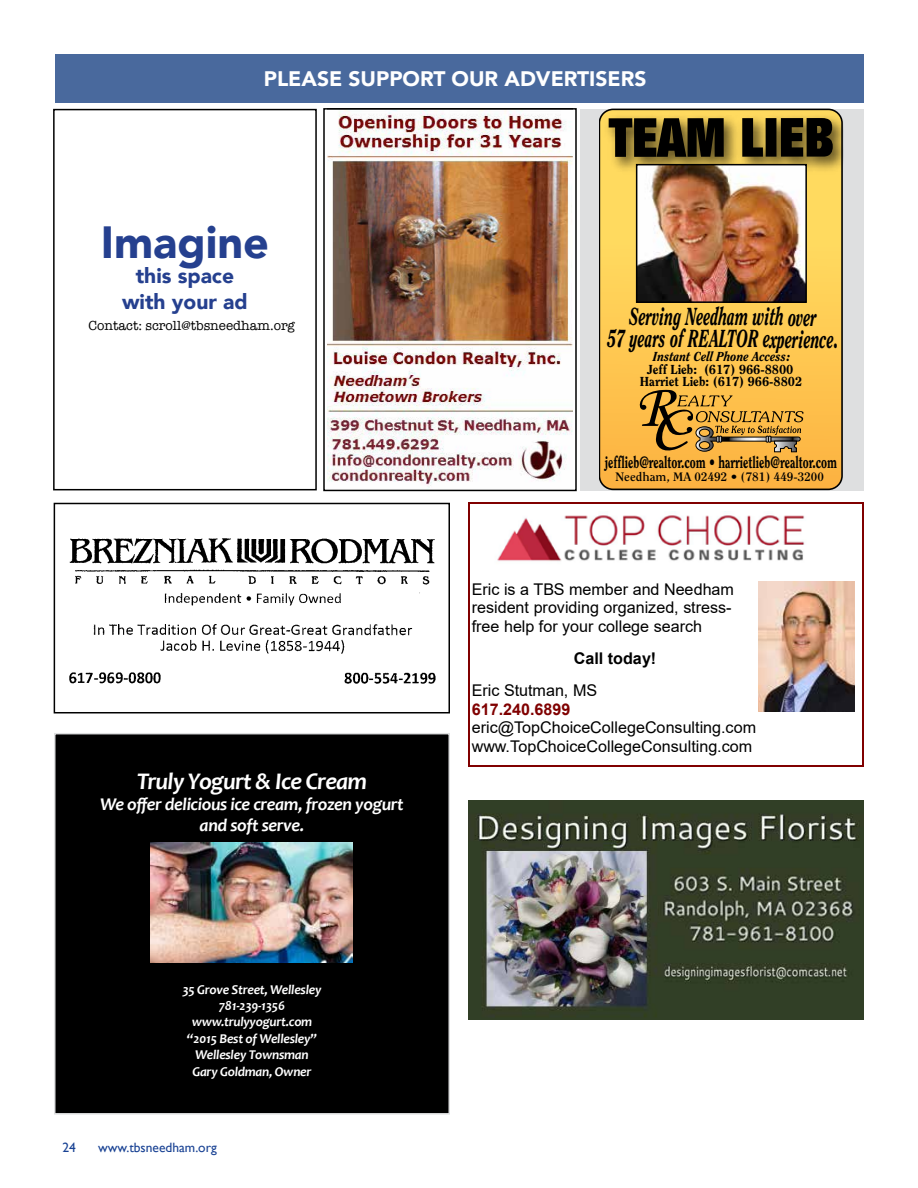
<style>
.page{position:relative;width:918px;height:1188px;background:#fff}
.page>*{position:absolute;margin:0;border:0;box-sizing:border-box;transform-origin:0 0}
.t1{font:900 45px "Avenir";color:#25408f}
.t2{font:italic 800 24.6px/22px "Clearface";color:#000;text-align:center;scale:.65 1}
.t3{font:italic 700 24px "Candara";letter-spacing:-.03em;color:#fff}
.t4{font:900 21px "Avenir";color:#fff}
.t5{font:900 21px/25.2px "Avenir";color:#25408f;text-align:center}
.t6{font:italic 700 18px/21px "Candara";letter-spacing:-.02em;color:#fff;text-align:center}
.t7{font:800 16.35px "Clearface";color:#000;scale:.73 1}
.t8{font:16.2px/18.6px "Arial";color:#000}
.t9{font:700 16.2px "Arial";color:#800000}
.t10{font:700 16.2px "Arial";color:#000}
.t11{font:italic 700 13.5px/16.4px "Candara";letter-spacing:-.02em;color:#fff;text-align:center}
.t12{font:13.5px "American Typewriter";color:#000}
.t13{font:13.5px "Gill Sans";color:#1a4394}
.t14{font:800 13.05px "Clearface";letter-spacing:-.005em;color:#000}
.t15{font:italic 800 13.05px "Clearface";color:#000;scale:.93 1}
.t16{font:700 12.15px "Clearface";color:#000;scale:1.08 1}
</style>
<div class="page">
<div style="left:55px;top:734px;width:394px;height:380px;background:#000"></div>
<img style="left:151px;top:842px;width:202px;height:121px">
<div style="left:54px;top:733px;width:396px;height:382px;border:2px solid #dedfe0"></div>
<div style="left:56px;top:54px;width:808px;height:49px;background:#49699d"></div>
<div style="left:580px;top:109px;width:284px;height:381px;background:#dedfe0"></div>
<svg style="left:599px;top:117px;width:243px;height:372px;background:#fdc650"></svg>
<div style="left:599px;top:109px;width:244px;height:381px;border:2px solid #000;border-radius:14px"></div>
<img style="left:600px;top:109px;width:243px;height:69px">
<svg style="left:609px;top:118px;width:115px;height:39px;background:#2e2711"></svg>
<svg style="left:742px;top:118px;width:21px;height:39px"></svg>
<div style="left:766px;top:118px;width:11px;height:39px;background:#000"></div>
<svg style="left:781px;top:118px;width:52px;height:39px;background:#1f1b0b"></svg>
<img style="left:639px;top:167px;width:165px;height:133px">
<div style="left:636px;top:164px;width:171px;height:139px;border:2px solid #000"></div>
<svg style="left:638px;top:390px;width:165px;height:64px;background:#c8973f"></svg>
<img style="left:69px;top:538px;width:367px;height:146px">
<div style="left:54px;top:503px;width:396px;height:210px;border:2px solid #000"></div>
<img style="left:328px;top:111px;width:244px;height:375px">
<hr style="left:468px;top:503px;width:1px;height:264px;background:#800000">
<hr style="left:863px;top:503px;width:1px;height:264px;background:#800000">
<hr style="left:468px;top:503px;width:396px;height:1px;background:#800000">
<hr style="left:468px;top:765px;width:396px;height:2px;background:#800000">
<img style="left:497px;top:515px;width:308px;height:46px">
<img style="left:758px;top:582px;width:96px;height:129px">
<img style="left:468px;top:801px;width:396px;height:219px">
<div style="left:53px;top:109px;width:264px;height:381px;border:2px solid #000"></div>
<p class="t4" style="left:264px;top:60px;width:384px">PLEASE SUPPORT OUR ADVERTISERS</p>
<h1 class="t1" style="left:101px;top:204px;width:170px">Imagine</h1>
<p class="t5" style="left:122px;top:263px;width:127px">this space with your ad</p>
<p class="t12" style="left:89px;top:315px;width:208px">Contact: scroll@tbsneedham.org</p>
<h3 class="t3" style="left:137px;top:766px;width:232px">Truly Yogurt &amp; Ice Cream</h3>
<p class="t6" style="left:100px;top:793px;width:305px">We offer delicious ice cream, frozen yogurt and soft serve.</p>
<p class="t11" style="left:183px;top:981px;width:140px">35 Grove Street, Wellesley<br>781-239-1356 www.trulyyogurt.com “2015 Best of Wellesley”<br>Wellesley Townsman<br>Gary Goldman, Owner</p>
<p class="t13" style="left:63px;top:1140px;width:15px">24</p>
<p class="t13" style="left:98px;top:1140px;width:120px">www.tbsneedham.org</p>
<h2 class="t2" style="left:608px;top:305px;width:356px">Serving Needham with over<br>57 years of REALTOR experience.</h2>
<p class="t14" style="left:640px;top:374px;width:164px">Harriet Lieb: (617) 966-8802</p>
<p class="t15" style="left:653px;top:348px;width:149px">Instant Cell Phone Access:</p>
<p class="t14" style="left:647px;top:361px;width:148px">Jeff Lieb: (617) 966-8800</p>
<p class="t7" style="left:605px;top:452px;width:320px">jefflieb@realtor.com • harrietlieb@realtor.com</p>
<p class="t16" style="left:616px;top:470px;width:195px">Needham, MA 02492 • (781) 449-3200</p>
<p class="t8" style="left:472px;top:581px;width:264px">Eric is a TBS member and Needham resident providing organized, stress&shy;free help for your college search</p>
<p class="t10" style="left:574px;top:652px;width:84px">Call today!</p>
<p class="t8" style="left:472px;top:683px;width:127px">Eric Stutman, MS</p>
<p class="t9" style="left:472px;top:703px;width:100px">617.240.6899</p>
<p class="t8" style="left:472px;top:720px;width:286px">eric@TopChoiceCollegeConsulting.com www.TopChoiceCollegeConsulting.com</p>
</div>
